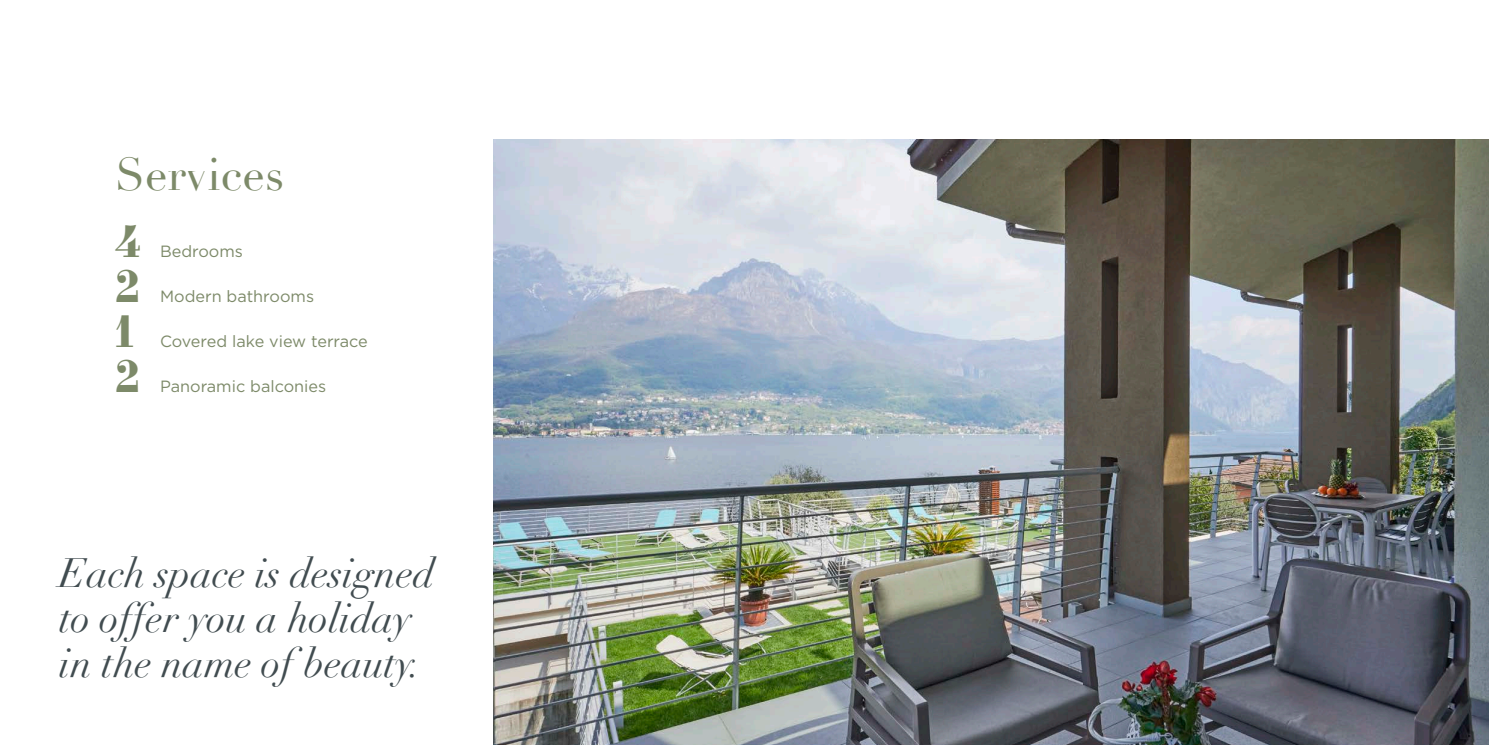
<style>
.page{position:relative;width:1489px;height:745px;background:#fff}
.page>*{position:absolute;margin:0;border:0;box-sizing:border-box;transform-origin:0 0}
.t1{font:45px "Didot";color:#7d8a69}
.t2{font:45px "Numbers Strasse";color:#7d8a69}
.t3{font:italic 40px "Didot";color:#414c50}
.t4{font:16.25px "Gotham";color:#7d8a69}
</style>
<div class="page">
<img style="left:493px;top:139px;width:995px;height:605px">
<p class="t1" style="left:115px;top:147px;width:171px">Services</p>
<p class="t2" style="left:115px;top:217px;width:28px">4</p>
<p class="t4" style="left:160px;top:241px;width:84px">Bedrooms</p>
<p class="t2" style="left:115px;top:262px;width:27px">2</p>
<p class="t2" style="left:115px;top:307px;width:20px">1</p>
<p class="t2" style="left:115px;top:352px;width:27px">2</p>
<p class="t4" style="left:160px;top:286px;width:155px">Modern bathrooms</p>
<p class="t4" style="left:160px;top:331px;width:209px">Covered lake view terrace</p>
<p class="t4" style="left:160px;top:376px;width:168px">Panoramic balconies</p>
<p class="t3" style="left:59px;top:547px;width:377px">Each space is designed</p>
<p class="t3" style="left:59px;top:592px;width:354px">to offer you a holiday</p>
<p class="t3" style="left:59px;top:637px;width:363px">in the name of beauty.</p>
</div>
